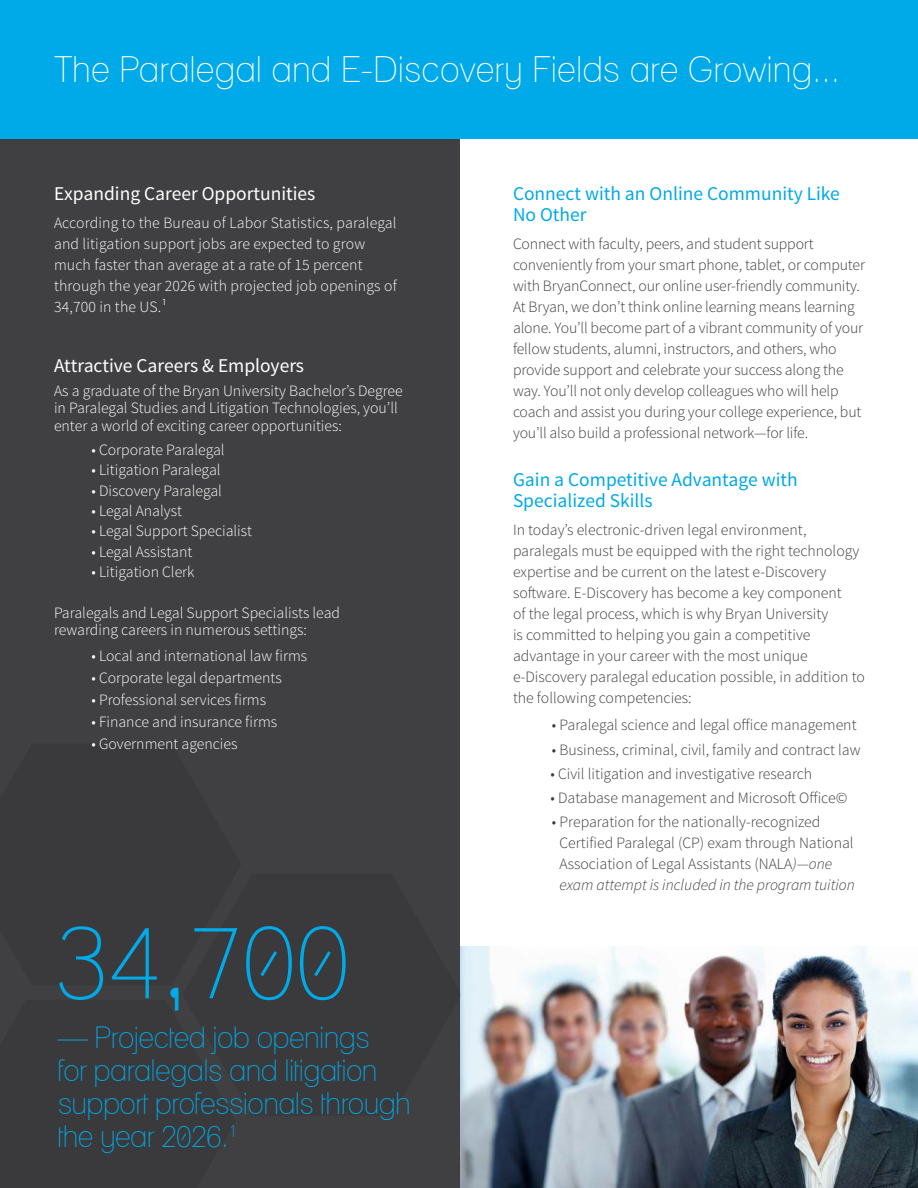
<style>
.page{position:relative;width:918px;height:1188px;background:#fff}
.page>*{position:absolute;margin:0;border:0;box-sizing:border-box;transform-origin:0 0}
.t1{font:condensed 103.2px "Lane";color:#00a9e7}
.t2{font:condensed 36px "Lane";color:#fff}
.t3{font:condensed 30px/33px "Lane";letter-spacing:-.02em;color:#00a9e7}
.t4{font:19.5px/21px "Source Sans Pro";color:#00a9e7}
.t5{font:19.5px "Source Sans Pro";color:#fff}
.t6{font:300 15.75px/21px "Source Sans Pro";letter-spacing:-.01em;color:#3c3c3e}
.t7{font:300 15.75px/21px "Source Sans Pro";color:#fff}
.s1{font-style:italic}
</style>
<div class="page">
<img style="left:459px;top:946px;width:459px;height:242px">
<div style="left:0;top:138px;width:459px;height:1050px;background:#404042"></div>
<svg style="left:459px;top:874px;width:3px;height:242px"></svg>
<div style="left:0;top:0;width:918px;height:139px;background:#00a9e7"></div>
<h2 class="t2" style="left:54px;top:56px;width:788px">The Paralegal and E-Discovery Fields are Growing...</h2>
<p class="t5" style="left:54px;top:186px;width:263px">Expanding Career Opportunities</p>
<p class="t7" style="left:54px;top:213px;width:344px">According to the Bureau of Labor Statistics, paralegal and litigation support jobs are expected to grow much faster than average at a rate of 15 percent through the year 2026 with projected job openings of 34,700 in the US.¹</p>
<p class="t5" style="left:54px;top:358px;width:252px">Attractive Careers &amp; Employers</p>
<p class="t7" style="left:54px;top:383px;width:350px;line-height:17.2px">As a graduate of the Bryan University Bachelor’s Degree in Paralegal Studies and Litigation Technologies, you’ll enter a world of exciting career opportunities:</p>
<p class="t7" style="left:92px;top:440px;width:135px">• Corporate Paralegal</p>
<p class="t7" style="left:92px;top:460px;width:131px">• Litigation Paralegal</p>
<p class="t7" style="left:92px;top:480px;width:132px">• Discovery Paralegal</p>
<p class="t7" style="left:92px;top:501px;width:92px">• Legal Analyst</p>
<p class="t7" style="left:92px;top:521px;width:162px">• Legal Support Specialist</p>
<p class="t7" style="left:92px;top:541px;width:102px">• Legal Assistant</p>
<p class="t7" style="left:92px;top:562px;width:105px">• Litigation Clerk</p>
<p class="t7" style="left:54px;top:604px;width:288px;line-height:17.2px">Paralegals and Legal Support Specialists lead rewarding careers in numerous settings:</p>
<p class="t7" style="left:92px;top:645px;width:217px">• Local and international law firms</p>
<p class="t7" style="left:92px;top:668px;width:192px">• Corporate legal departments</p>
<p class="t7" style="left:92px;top:690px;width:176px">• Professional services firms</p>
<p class="t7" style="left:92px;top:712px;width:187px">• Finance and insurance firms</p>
<p class="t7" style="left:92px;top:734px;width:148px">• Government agencies</p>
<h1 class="t1" style="left:54px;top:922px;width:297px">34,700</h1>
<h3 class="t3" style="left:58px;top:1023px;width:355px">— Projected job openings<br>for paralegals and litigation support professionals through the year 2026.<sup>1</sup></h3>
<p class="t4" style="left:513px;top:185px;width:328px">Connect with an Online Community Like<br>No Other</p>
<p class="t6" style="left:513px;top:234px;width:354px">Connect with faculty, peers, and student support conveniently from your smart phone, tablet, or computer with BryanConnect, our online user-friendly community.<br>At Bryan, we don’t think online learning means learning alone. You’ll become part of a vibrant community of your fellow students, alumni, instructors, and others, who provide support and celebrate your success along the way. You’ll not only develop colleagues who will help coach and assist you during your college experience, but you’ll also build a professional network—for life.</p>
<p class="t4" style="left:513px;top:471px;width:286px">Gain a Competitive Advantage with<br>Specialized Skills</p>
<p class="t6" style="left:513px;top:519px;width:353px">In today’s electronic-driven legal environment, paralegals must be equipped with the right technology expertise and be current on the latest e-Discovery software. E-Discovery has become a key component<br>of the legal process, which is why Bryan University<br>is committed to helping you gain a competitive advantage in your career with the most unique e-Discovery paralegal education possible, in addition to the following competencies:</p>
<p class="t6" style="left:552px;top:715px;width:306px">• Paralegal science and legal office management</p>
<p class="t6" style="left:552px;top:739px;width:310px">• Business, criminal, civil, family and contract law</p>
<p class="t6" style="left:551px;top:763px;width:263px">• Civil litigation and investigative research</p>
<p class="t6" style="left:551px;top:788px;width:298px">• Database management and Microsoft Office©</p>
<p class="t6" style="left:559px;top:812px;width:297px;text-indent:-7px">• Preparation for the nationally-recognized Certified Paralegal (CP) exam through National Association of Legal Assistants (NALA<span class="s1">)—one exam attempt is included in the program tuition</span></p>
</div>
